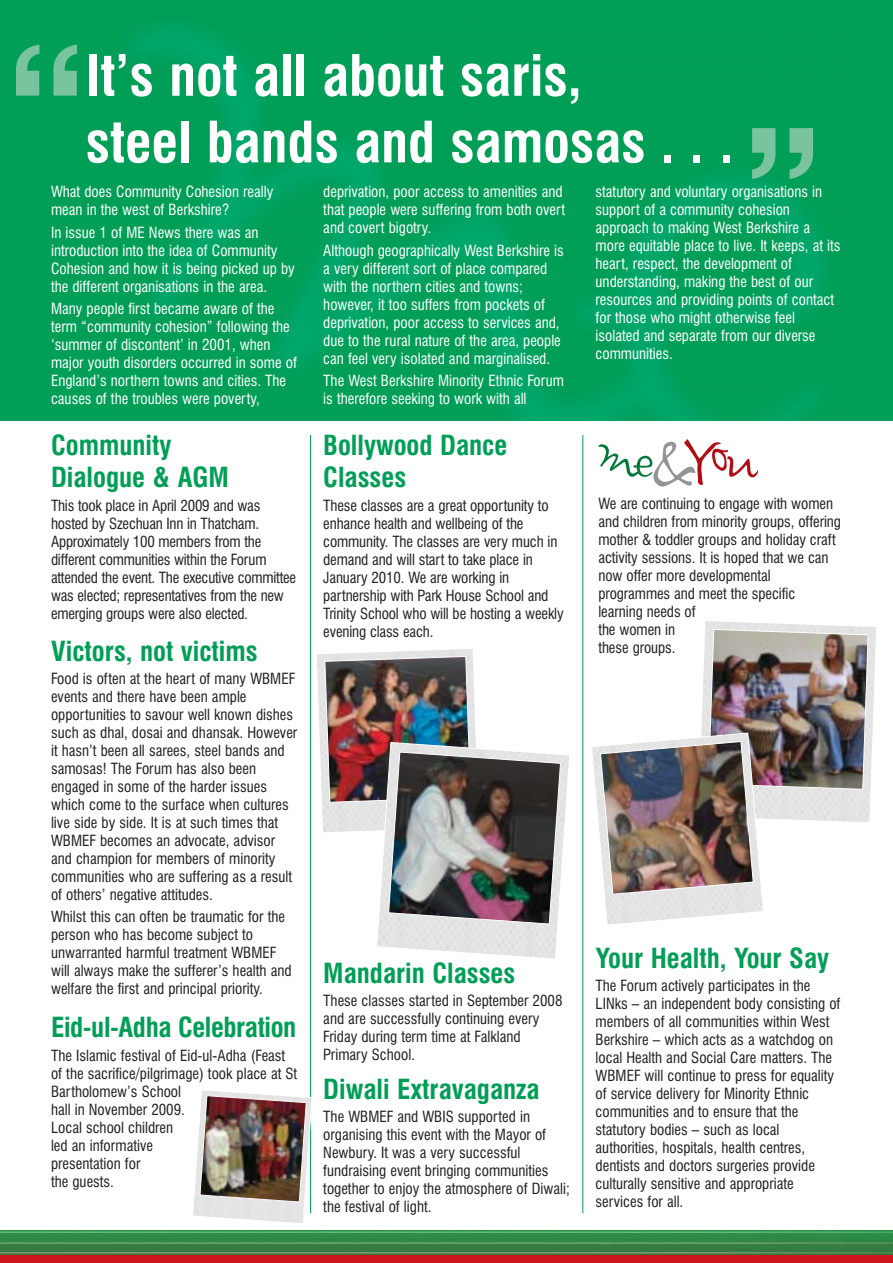
<style>
.page{position:relative;width:893px;height:1263px;background:#fff}
.page>*{position:absolute;margin:0;border:0;box-sizing:border-box;transform-origin:0 0}
.t1{font:700 condensed 194.1px "Swiss 721 BT";color:#7ac39f}
.t2{font:73.65px "Harvey";color:#b10d16}
.t3{font:700 condensed 55.5px/66.6px "Swiss 721 BT";color:#fff}
.t4{font:700 condensed 27px/32.4px "Swiss 721 BT";color:#009e56}
.t5{font:condensed 15px/18px "Swiss 721 BT";color:#231f1f}
.t6{font:condensed 15px/18px "Swiss 721 BT";color:#fff}
.s1{font-family:"Inkburrow";font-size:73.05px;color:#939497}
</style>
<div class="page">
<hr style="left:310px;top:435px;width:1px;height:778px;background:#009e56">
<hr style="left:582px;top:435px;width:1px;height:778px;background:#009e56">
<svg style="left:598px;top:444px;width:54px;height:33px"></svg>
<div style="left:0;top:0;width:892px;height:421px;background:#009e56"></div>
<img style="left:130px;top:27px;width:694px;height:394px">
<img style="left:0;top:1230px;width:892px;height:26px">
<div style="left:0;top:1256px;width:892px;height:7px;background:#ce161e"></div>
<img style="left:317px;top:649px;width:252px;height:310px">
<img style="left:193px;top:1089px;width:119px;height:134px">
<img style="left:592px;top:621px;width:284px;height:304px">
<h1 class="t1" style="left:5px;top:40px;width:87px">“</h1>
<h3 class="t3" style="left:86px;top:46px;width:649px">It’s not all about saris,<br>steel bands and samosas . . .</h3>
<h1 class="t1" style="left:740px;top:120px;width:87px">”</h1>
<p class="t6" style="left:51px;top:184px;width:224px">What does Community Cohesion really mean in the west of Berkshire?</p>
<p class="t6" style="left:51px;top:224px;width:245px">In issue 1 of ME News there was an introduction into the idea of Community Cohesion and how it is being picked up by the different organisations in the area.</p>
<p class="t6" style="left:51px;top:300px;width:247px">Many people first became aware of the term “community cohesion” following the ‘summer of discontent’ in 2001, when major youth disorders occurred in some of England’s northern towns and cities. The causes of the troubles were poverty,</p>
<h3 class="t4" style="left:51px;top:431px;width:179px">Community<br>Dialogue &amp; AGM</h3>
<p class="t5" style="left:51px;top:497px;width:246px">This took place in April 2009 and was hosted by Szechuan Inn in Thatcham.<br>Approximately 100 members from the different communities within the Forum attended the event. The executive committee was elected; representatives from the new emerging groups were also elected.</p>
<h3 class="t4" style="left:51px;top:637px;width:208px">Victors, not victims</h3>
<p class="t5" style="left:51px;top:671px;width:248px">Food is often at the heart of many WBMEF events and there have been ample opportunities to savour well known dishes such as dhal, dosai and dhansak. However it hasn’t been all sarees, steel bands and samosas! The Forum has also been engaged in some of the harder issues which come to the surface when cultures live side by side. It is at such times that WBMEF becomes an advocate, advisor and champion for members of minority communities who are suffering as a result of others’ negative attitudes.</p>
<p class="t5" style="left:51px;top:909px;width:242px">Whilst this can often be traumatic for the person who has become subject to unwarranted harmful treatment WBMEF will always make the sufferer’s health and welfare the first and principal priority.</p>
<h3 class="t4" style="left:51px;top:1013px;width:247px">Eid-ul-Adha Celebration</h3>
<p class="t5" style="left:51px;top:1047px;width:248px">The Islamic festival of Eid-ul-Adha (Feast of the sacrifice/pilgrimage) took place at St<br>Bartholomew’s School<br>hall in November 2009.<br>Local school children<br>led an informative<br>presentation for<br>the guests.</p>
<p class="t6" style="left:323px;top:184px;width:243px">deprivation, poor access to amenities and that people were suffering from both overt and covert bigotry.</p>
<p class="t6" style="left:323px;top:242px;width:242px">Although geographically West Berkshire is a very different sort of place compared with the northern cities and towns; however, it too suffers from pockets of deprivation, poor access to services and, due to the rural nature of the area, people can feel very isolated and marginalised.</p>
<p class="t6" style="left:323px;top:372px;width:242px">The West Berkshire Minority Ethnic Forum is therefore seeking to work with all</p>
<h3 class="t4" style="left:323px;top:431px;width:185px">Bollywood Dance<br>Classes</h3>
<p class="t5" style="left:323px;top:497px;width:242px">These classes are a great opportunity to enhance health and wellbeing of the community. The classes are very much in demand and will start to take place in January 2010. We are working in partnership with Park House School and Trinity School who will be hosting a weekly evening class each.</p>
<h3 class="t4" style="left:323px;top:959px;width:193px">Mandarin Classes</h3>
<p class="t5" style="left:323px;top:993px;width:241px">These classes started in September 2008 and are successfully continuing every<br>Friday during term time at Falkland<br>Primary School.</p>
<h3 class="t4" style="left:323px;top:1075px;width:218px">Diwali Extravaganza</h3>
<p class="t5" style="left:323px;top:1109px;width:248px">The WBMEF and WBIS supported in organising this event with the Mayor of Newbury. It was a very successful fundraising event bringing communities together to enjoy the atmosphere of Diwali; the festival of light.</p>
<p class="t6" style="left:595px;top:184px;width:246px">statutory and voluntary organisations in support of a community cohesion approach to making West Berkshire a more equitable place to live. It keeps, at its heart, respect, the development of understanding, making the best of our resources and providing points of contact for those who might otherwise feel isolated and separate from our diverse communities.</p>
<h2 class="t2" style="left:652px;top:417px;width:102px"><span class="s1">&amp;</span>You</h2>
<p class="t5" style="left:598px;top:496px;width:244px">We are continuing to engage with women and children from minority groups, offering mother &amp; toddler groups and holiday craft activity sessions. It is hoped that we can now offer more developmental programmes and meet the specific learning needs of<br>the women in<br>these groups.</p>
<h3 class="t4" style="left:595px;top:944px;width:235px">Your Health, Your Say</h3>
<p class="t5" style="left:595px;top:978px;width:246px">The Forum actively participates in the LINks – an independent body consisting of members of all communities within West Berkshire – which acts as a watchdog on local Health and Social Care matters. The WBMEF will continue to press for equality of service delivery for Minority Ethnic communities and to ensure that the statutory bodies – such as local authorities, hospitals, health centres, dentists and doctors surgeries provide culturally sensitive and appropriate services for all.</p>
</div>
